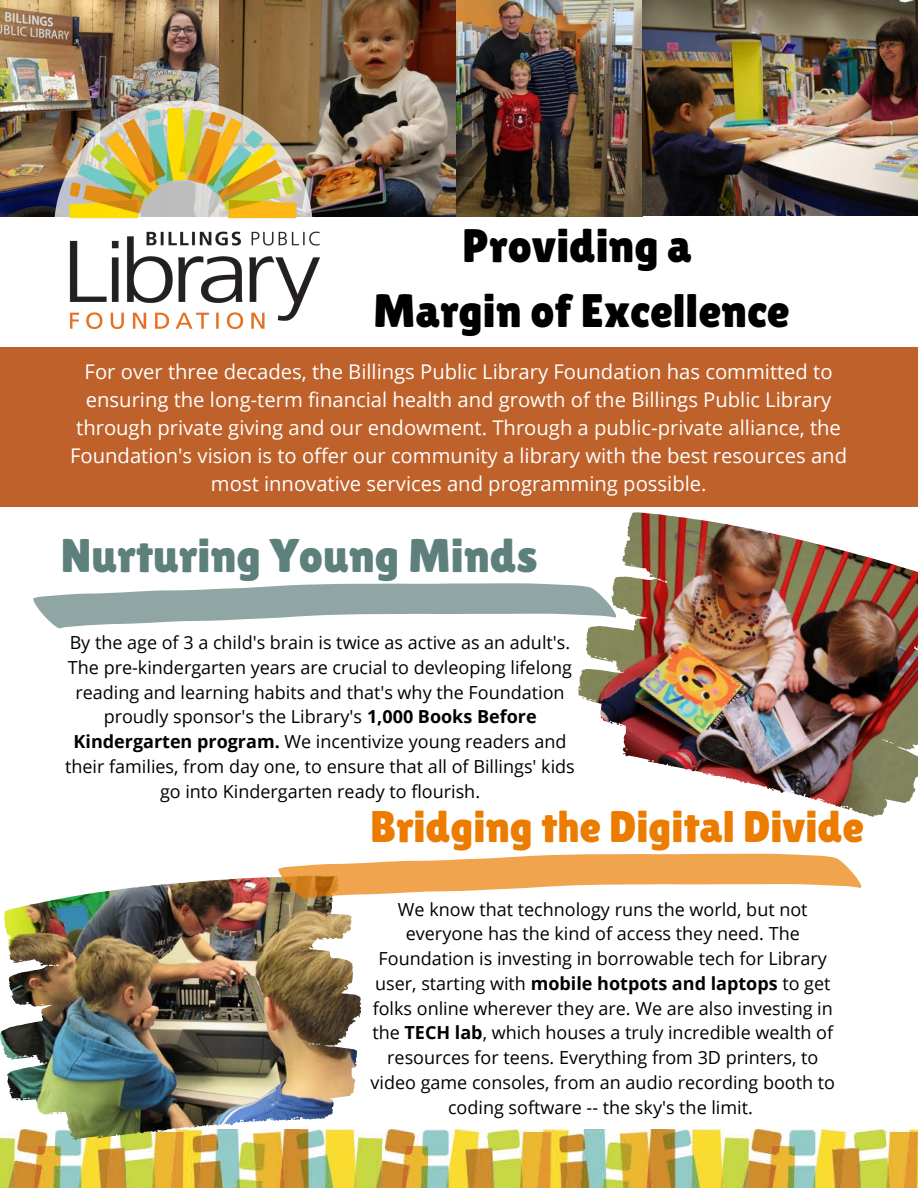
<style>
.page{position:relative;width:918px;height:1188px;background:#fff}
.page>*{position:absolute;margin:0;border:0;box-sizing:border-box;transform-origin:0 0}
.t1{font:47.25px "Lilita One";color:#5e807c}
.t2{font:46.95px "Lilita One";color:#000}
.t3{font:44.25px "Lilita One";color:#eb7c00}
.t4{font:20.25px/28.2px "Open Sans";color:#fff;text-align:center}
.t5{font:18px/24.8px "Open Sans";color:#000;text-align:center}
.s1{font-weight:700}
</style>
<div class="page">
<img style="left:0;top:0;width:918px;height:1129px">
<img style="left:0;top:1129px;width:918px;height:59px">
<img style="left:0;top:1px;width:312px;height:216px">
<img style="left:312px;top:0;width:606px;height:217px">
<img style="left:914px;top:600px;width:4px;height:119px">
<img style="left:54px;top:100px;width:259px;height:248px">
<img style="left:70px;top:108px;width:250px;height:221px">
<div style="left:0;top:348px;width:918px;height:159px;background:#bf612a"></div>
<svg style="left:33px;top:583px;width:583px;height:45px"></svg>
<img style="left:309px;top:899px;width:52px;height:106px">
<svg style="left:278px;top:854px;width:583px;height:45px"></svg>
<p class="t2" style="left:463px;top:218px;width:231px">Providing a</p>
<p class="t2" style="left:373px;top:283px;width:418px">Margin of Excellence</p>
<p class="t4" style="left:70px;top:357px;width:779px">For over three decades, the Billings Public Library Foundation has committed to ensuring the long-term financial health and growth of the Billings Public Library through private giving and our endowment. Through a public-private alliance, the Foundation's vision is to offer our community a library with the best resources and most innovative services and programming possible.</p>
<p class="t1" style="left:61px;top:529px;width:479px">Nurturing Young Minds</p>
<p class="t5" style="left:65px;top:630px;width:511px">By the age of 3 a child's brain is twice as active as an adult's.<br>The pre-kindergarten years are crucial to devleoping lifelong reading and learning habits and that's why the Foundation proudly sponsor's the Library's <span class="s1">1,000 Books Before Kindergarten program.</span> We incentivize young readers and their families, from day one, to ensure that all of Billings' kids go into Kindergarten ready to flourish.</p>
<p class="t3" style="left:370px;top:802px;width:496px">Bridging the Digital Divide</p>
<p class="t5" style="left:370px;top:896px;width:466px">We know that technology runs the world, but not everyone has the kind of access they need. The Foundation is investing in borrowable tech for Library user, starting with <span class="s1">mobile hotpots and laptops</span> to get folks online wherever they are. We are also investing in the <span class="s1">TECH lab</span>, which houses a truly incredible wealth of resources for teens. Everything from 3D printers, to video game consoles, from an audio recording booth to coding software -- the sky's the limit.</p>
</div>
